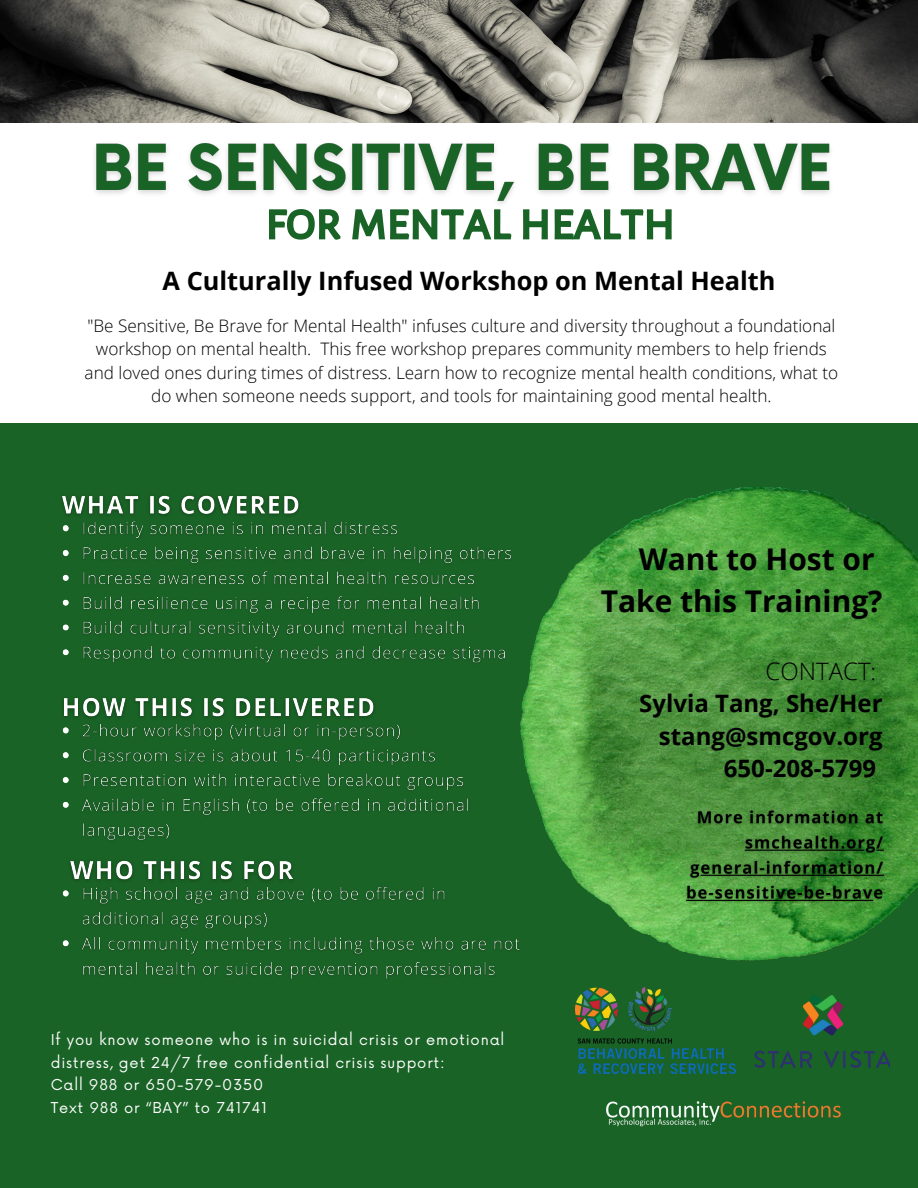
<style>
.page{position:relative;width:918px;height:1188px;background:#fff}
.page>*{position:absolute;margin:0;border:0;box-sizing:border-box;transform-origin:0 0}
.t1{font:700 30px "Open Sans";color:#000}
.t2{font:700 25.35px "Open Sans";color:#000}
.t3{font:700 24px "Open Sans";color:#000}
.t4{font:300 24px "Open Sans";color:#000}
.t5{font:300 17.25px/23.5px "Open Sans";color:#000;text-align:center}
.t6{font:14.7px/22.5px "Now";letter-spacing:.06em;color:#fff}
</style>
<div class="page">
<div style="left:0;top:423px;width:918px;height:765px;background:#1a6326"></div>
<img style="left:0;top:0;width:918px;height:123px">
<img style="left:95px;top:143px;width:736px;height:61px">
<svg style="left:269px;top:209px;width:403px;height:31px"></svg>
<img style="left:520px;top:487px;width:398px;height:473px">
<img style="left:62px;top:521px;width:449px;height:142px">
<img style="left:62px;top:495px;width:244px;height:28px">
<img style="left:63px;top:697px;width:311px;height:21px">
<img style="left:62px;top:724px;width:406px;height:116px">
<img style="left:70px;top:860px;width:223px;height:21px">
<img style="left:62px;top:882px;width:464px;height:97px">
<img style="left:681px;top:806px;width:207px;height:101px">
<img style="left:606px;top:1101px;width:235px;height:26px">
<img style="left:754px;top:995px;width:135px;height:73px">
<img style="left:575px;top:988px;width:161px;height:85px">
<p class="t2" style="left:163px;top:263px;width:614px">A Culturally Infused Workshop on Mental Health</p>
<p class="t5" style="left:85px;top:313px;width:755px">"Be Sensitive, Be Brave for Mental Health" infuses culture and diversity throughout a foundational workshop on mental health. This free workshop prepares community members to help friends and loved ones during times of distress. Learn how to recognize mental health conditions, what to do when someone needs support, and tools for maintaining good mental health.</p>
<p class="t1" style="left:639px;top:538px;width:237px">Want to Host or</p>
<p class="t1" style="left:601px;top:580px;width:283px">Take this Training?</p>
<p class="t6" style="left:51px;top:1029px;width:455px">If you know someone who is in suicidal crisis or emotional distress, get 24/7 free confidential crisis support:</p>
<p class="t6" style="left:51px;top:1074px;width:214px">Call 988 or 650-579-0350</p>
<p class="t6" style="left:51px;top:1097px;width:218px">Text 988 or “BAY” to 741741</p>
<p class="t4" style="left:766px;top:654px;width:112px">CONTACT:</p>
<p class="t3" style="left:639px;top:686px;width:245px">Sylvia Tang, She/Her</p>
<p class="t3" style="left:659px;top:719px;width:225px">stang@smcgov.org</p>
<p class="t3" style="left:724px;top:752px;width:154px">650-208-5799</p>
</div>
